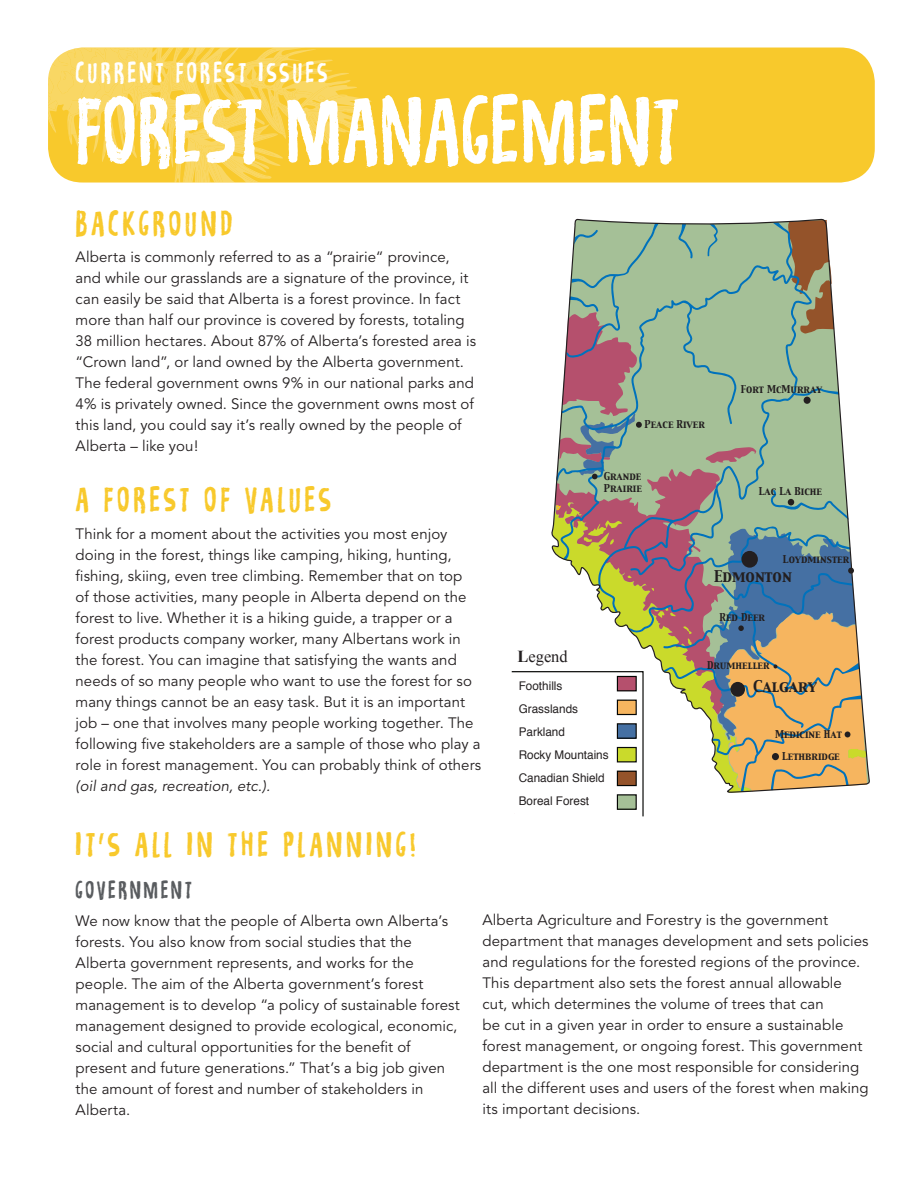
<style>
.page{position:relative;width:918px;height:1188px;background:#fff}
.page>*{position:absolute;margin:0;border:0;box-sizing:border-box;transform-origin:0 0}
.t1{font:69.75px "Repetition DEMO";letter-spacing:.01em;color:#fff}
.t2{font:25.5px "Repetition DEMO";letter-spacing:.15em;color:#f8c92c}
.t3{font:21px "Repetition DEMO";letter-spacing:.145em;color:#fff}
.t4{font:18px "Repetition DEMO";letter-spacing:.145em;color:#595c5f}
.t5{font:16.8px "Times New Roman";color:#231f20}
.t6{font:15px/21px "Avenir";letter-spacing:.005em;color:#231f20}
.t7{font:14.4px "Capitals";color:#231f20}
.t8{font:12px/23px "Helvetica";color:#231f20}
.t9{font:9.6px/11.6px "Capitals";color:#231f20}
.s1{font-style:italic}
.s2{font-weight:700}
</style>
<div class="page">
<svg style="left:511px;top:220px;width:356px;height:597px"></svg>
<div style="left:48px;top:48px;width:827px;height:135px;background:#f8c92c;border-radius:35px"></div>
<svg style="left:48px;top:48px;width:325px;height:135px"></svg>
<p class="t3" style="left:76px;top:56px;width:253px">CURRENT FOREST ISSUES</p>
<p class="t1" style="left:76px;top:78px;width:605px">FOREST MANAGEMENT</p>
<p class="t2" style="left:76px;top:204px;width:158px">BACKGROUND</p>
<p class="t6" style="left:76px;top:247px;width:402px">Alberta is commonly referred to as a “prairie“ province, and while our grasslands are a signature of the province, it can easily be said that Alberta is a forest province. In fact more than half our province is covered by forests, totaling 38 million hectares. About 87% of Alberta’s forested area is “Crown land”, or land owned by the Alberta government.<br>The federal government owns 9% in our national parks and 4% is privately owned. Since the government owns most of this land, you could say it’s really owned by the people of Alberta – like you!</p>
<p class="t2" style="left:76px;top:480px;width:257px">A FOREST OF VALUES</p>
<p class="t6" style="left:76px;top:524px;width:407px">Think for a moment about the activities you most enjoy doing in the forest, things like camping, hiking, hunting, fishing, skiing, even tree climbing. Remember that on top<br>of those activities, many people in Alberta depend on the forest to live. Whether it is a hiking guide, a trapper or a forest products company worker, many Albertans work in the forest. You can imagine that satisfying the wants and needs of so many people who want to use the forest for so many things cannot be an easy task. But it is an important job – one that involves many people working together. The following five stakeholders are a sample of those who play a role in forest management. You can probably think of others <span class="s1">(oil and gas, recreation, etc.).</span></p>
<p class="t9" style="left:645px;top:419px;width:62px">Peace River</p>
<p class="t9" style="left:604px;top:471px;width:39px">Grande<br>Prairie</p>
<p class="t9" style="left:741px;top:384px;width:83px">Fort McMurray</p>
<p class="t9" style="left:759px;top:486px;width:65px">Lac La Biche</p>
<p class="t9" style="left:783px;top:554px;width:68px">Loydminster</p>
<p class="t7" style="left:714px;top:567px;width:79px">Edmonton</p>
<p class="t5" style="left:518px;top:645px;width:52px"><span class="s2">L</span>egend</p>
<p class="t8" style="left:519px;top:675px;width:91px">Foothills<br>Grasslands<br>Parkland<br>Rocky Mountains<br>Canadian Shield<br>Boreal Forest</p>
<p class="t9" style="left:720px;top:612px;width:47px">Red Deer</p>
<p class="t9" style="left:707px;top:659px;width:64px">Drumheller</p>
<p class="t7" style="left:753px;top:677px;width:65px">Calgary</p>
<p class="t9" style="left:775px;top:729px;width:68px">Medicine Hat</p>
<p class="t9" style="left:782px;top:751px;width:59px">Lethbridge</p>
<p class="t2" style="left:76px;top:825px;width:342px">IT’S ALL IN THE PLANNING!</p>
<p class="t4" style="left:76px;top:876px;width:118px">GOVERNMENT</p>
<p class="t6" style="left:76px;top:910px;width:386px">We now know that the people of Alberta own Alberta’s forests. You also know from social studies that the Alberta government represents, and works for the people. The aim of the Alberta government’s forest management is to develop “a policy of sustainable forest management designed to provide ecological, economic, social and cultural opportunities for the benefit of present and future generations.” That’s a big job given the amount of forest and number of stakeholders in Alberta.</p>
<p class="t6" style="left:482px;top:909px;width:388px">Alberta Agriculture and Forestry is the government department that manages development and sets policies and regulations for the forested regions of the province.<br>This department also sets the forest annual allowable cut, which determines the volume of trees that can<br>be cut in a given year in order to ensure a sustainable forest management, or ongoing forest. This government department is the one most responsible for considering all the different uses and users of the forest when making its important decisions.</p>
</div>
